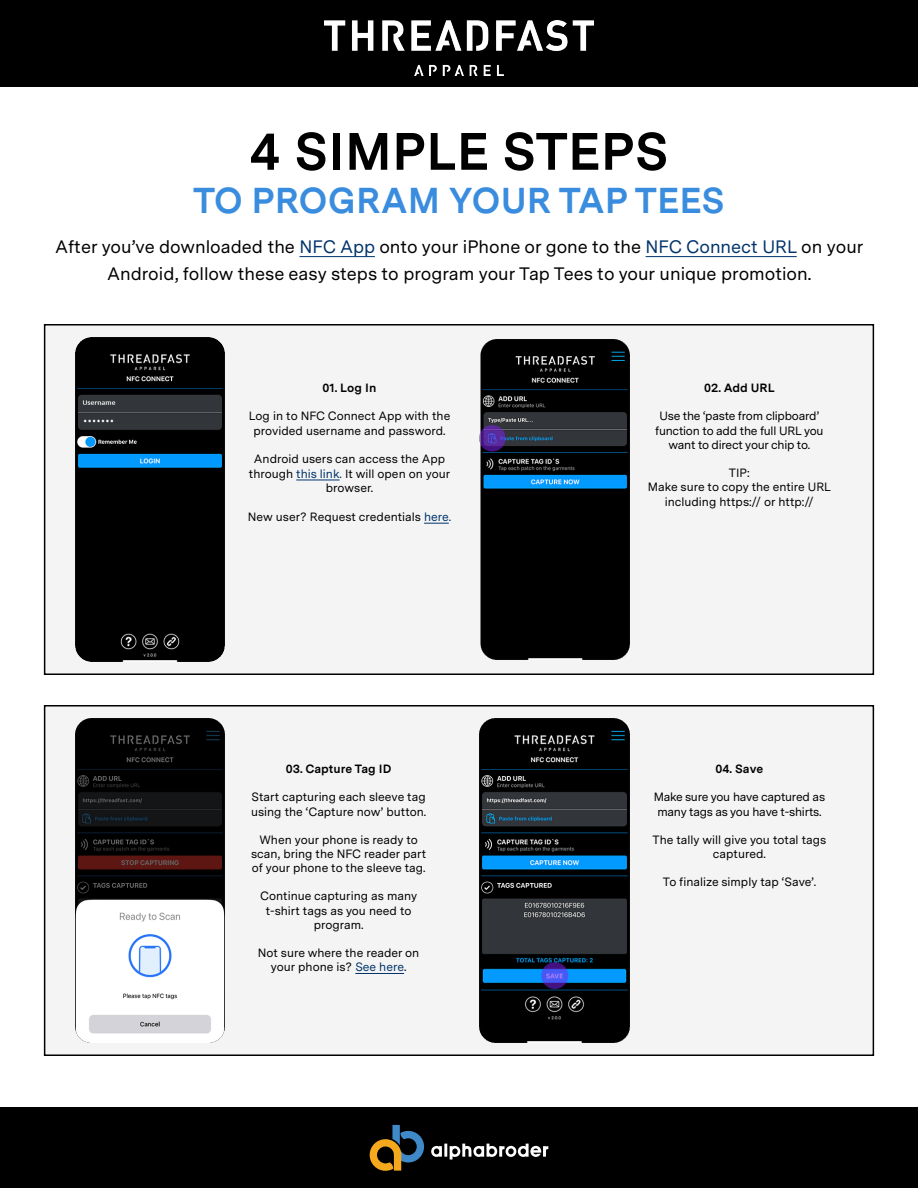
<style>
.page{position:relative;width:918px;height:1188px;background:#fff}
.page>*{position:absolute;margin:0;border:0;box-sizing:border-box;transform-origin:0 0}
.t1{font:700 52.5px "Messina Sans";color:#000}
.t2{font:700 36px "Messina Sans";color:#3a8dde}
.t3{font:18px/27px "Messina Sans";color:#000;text-align:center}
.t4{font:12px/14.4px "Messina Sans";color:#000;text-align:center}
.t5{font:12px/14.4px "Messina Sans";letter-spacing:-.02em;color:#000;text-align:center}
.t6{font:700 12px "Messina Sans";color:#000}
.s1{color:#00336b}
</style>
<div class="page">
<div style="left:0;top:0;width:918px;height:86px;background:#000"></div>
<img style="left:324px;top:21px;width:270px;height:54px">
<div style="left:0;top:1108px;width:918px;height:80px;background:#000"></div>
<svg style="left:431px;top:1144px;width:117px;height:16px"></svg>
<svg style="left:370px;top:1125px;width:54px;height:46px"></svg>
<div style="left:45px;top:325px;width:828px;height:349px;background:#f4f4f4"></div>
<div style="left:44px;top:324px;width:830px;height:351px;border:2px solid #000"></div>
<div style="left:45px;top:706px;width:828px;height:349px;background:#f4f4f4"></div>
<div style="left:44px;top:705px;width:830px;height:351px;border:2px solid #000"></div>
<hr style="left:300px;top:256px;width:75px;height:1px;background:#00336b">
<hr style="left:646px;top:256px;width:151px;height:1px;background:#00336b">
<hr style="left:355px;top:973px;width:49px;height:1px;background:#00336b">
<hr style="left:296px;top:480px;width:44px;height:1px;background:#00336b">
<svg style="left:424px;top:523px;width:25px;height:1px"></svg>
<img style="left:75px;top:338px;width:150px;height:323px">
<img style="left:480px;top:339px;width:149px;height:321px">
<img style="left:75px;top:719px;width:150px;height:323px">
<img style="left:480px;top:719px;width:149px;height:323px">
<h1 class="t1" style="left:249px;top:112px;width:421px">4 SIMPLE STEPS</h1>
<h2 class="t2" style="left:193px;top:173px;width:533px">TO PROGRAM YOUR TAP TEES</h2>
<h3 class="t3" style="left:55px;top:233px;width:810px">After you’ve downloaded the <span class="s1">NFC App</span> onto your iPhone or gone to the <span class="s1">NFC Connect URL</span> on your<br>Android, follow these easy steps to program your Tap Tees to your unique promotion.</h3>
<p class="t6" style="left:322px;top:379px;width:55px">01. Log In</p>
<p class="t4" style="left:249px;top:409px;width:203px">Log in to NFC Connect App with the provided username and password.</p>
<p class="t4" style="left:249px;top:452px;width:203px">Android users can access the App through <span class="s1">this link.</span> It will open on your browser.</p>
<p class="t4" style="left:248px;top:509px;width:205px">New user? Request credentials <span class="s1">here.</span></p>
<p class="t6" style="left:286px;top:760px;width:107px">03. Capture Tag ID</p>
<p class="t4" style="left:251px;top:790px;width:177px;text-align:left">Start capturing each sleeve tag using the ‘Capture now’ button.</p>
<p class="t4" style="left:251px;top:832px;width:177px">When your phone is ready to scan, bring the NFC reader part of your phone to the sleeve tag.</p>
<p class="t4" style="left:260px;top:889px;width:159px">Continue capturing as many t-shirt tags as you need to program.</p>
<p class="t4" style="left:258px;top:945px;width:163px">Not sure where the reader on your phone is? <span class="s1">See here</span>.</p>
<p class="t6" style="left:704px;top:379px;width:72px">02. Add URL</p>
<p class="t5" style="left:655px;top:409px;width:170px">Use the ‘paste from clipboard’ function to add the full URL you want to direct your chip to.</p>
<p class="t4" style="left:648px;top:465px;width:185px">TIP:<br>Make sure to copy the entire URL including https:// or http://</p>
<p class="t6" style="left:716px;top:760px;width:49px">04. Save</p>
<p class="t5" style="left:654px;top:790px;width:173px">Make sure you have captured as many tags as you have t-shirts.</p>
<p class="t4" style="left:653px;top:832px;width:175px">The tally will give you total tags captured.</p>
<p class="t4" style="left:663px;top:874px;width:155px">To finalize simply tap ‘Save’.</p>
</div>
